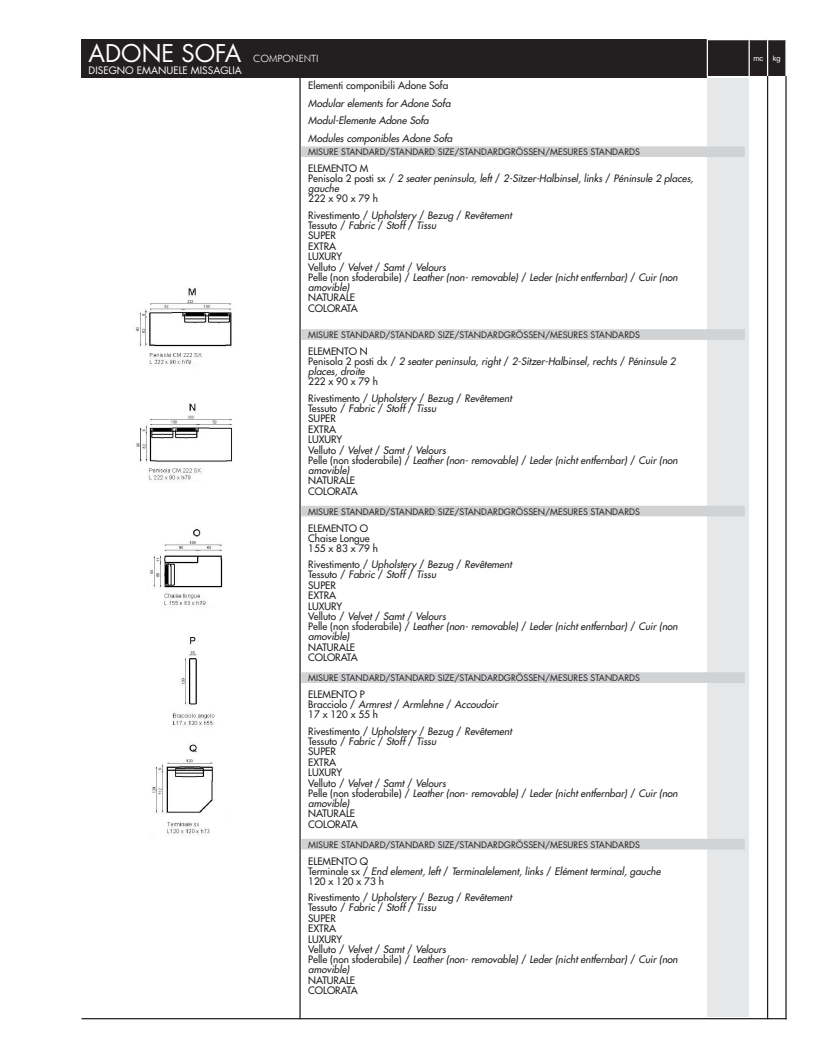
<style>
.page{position:relative;width:815px;height:1053px;background:#fff}
.page>*{position:absolute;margin:0;border:0;box-sizing:border-box;transform-origin:0 0}
.t1{font:23.75px "Futura Std";color:#fff}
.t2{font:italic 500 10px/10.2px "Futura Std";color:#231f20}
.t3{font:500 10px/10.5px "Futura Std";color:#231f20}
.t4{font:10px "Futura Std";color:#fff}
.t5{font:300 10px "Futura BT";color:#fff}
.t6{font:8.75px "Futura Std";color:#231f20}
.t7{font:7.5px "Arial";color:#fff}
.s1{font-style:normal}
.s2{font-style:italic}
</style>
<div class="page">
<div style="left:81px;top:39px;width:626px;height:38px;background:#231f20"></div>
<svg style="left:707px;top:39px;width:79px;height:38px;background:#3a3637"></svg>
<div style="left:707px;top:78px;width:42px;height:938px;background:#e6e7e9"></div>
<hr style="left:81px;top:1017px;width:706px;height:2px;background:#231f20">
<hr style="left:299px;top:76px;width:2px;height:943px;background:#231f20">
<hr style="left:767px;top:76px;width:1px;height:943px;background:#231f20">
<hr style="left:785px;top:76px;width:2px;height:943px;background:#231f20">
<img style="left:136px;top:288px;width:96px;height:547px">
<div style="left:301px;top:146px;width:444px;height:11px;background:#d1d2d4"></div>
<div style="left:301px;top:329px;width:444px;height:11px;background:#d1d2d4"></div>
<div style="left:301px;top:505px;width:444px;height:11px;background:#d1d2d4"></div>
<div style="left:301px;top:672px;width:444px;height:11px;background:#d1d2d4"></div>
<div style="left:301px;top:838px;width:444px;height:11px;background:#d1d2d4"></div>
<h1 class="t1" style="left:89px;top:38px;width:154px">ADONE SOFA</h1>
<p class="t5" style="left:253px;top:52px;width:67px">COMPONENTI</p>
<p class="t4" style="left:89px;top:64px;width:155px">DISEGNO EMANUELE MISSAGLIA</p>
<p class="t3" style="left:308px;top:80px;width:141px">Elementi componibili Adone Sofa</p>
<p class="t2" style="left:308px;top:94px;width:146px;line-height:17.5px">Modular elements for Adone Sofa<br>Modul-Elemente Adone Sofa<br>Modules componibles Adone Sofa</p>
<p class="t6" style="left:308px;top:146px;width:333px">MISURE STANDARD/STANDARD SIZE/STANDARDGRÖSSEN/MESURES STANDARDS</p>
<p class="t2" style="left:308px;top:164px;width:387px"><span class="s1">ELEMENTO M<br>Penisola 2 posti sx /</span> 2 seater peninsula, left <span class="s1">/</span> 2-Sitzer-Halbinsel, links <span class="s1">/</span> Péninsule 2 places, gauche</p>
<p class="t3" style="left:308px;top:191px;width:205px;line-height:16.2px">222 x 90 x 79 h<br>Rivestimento / <span class="s2">Upholstery</span> / <span class="s2">Bezug</span> / <span class="s2">Revêtement</span></p>
<p class="t2" style="left:308px;top:220px;width:371px"><span class="s1">Tessuto /</span> Fabric <span class="s1">/</span> Stoff <span class="s1">/</span> Tissu<br><span class="s1">SUPER<br>EXTRA<br>LUXURY<br>Velluto /</span> Velvet <span class="s1">/</span> Samt <span class="s1">/</span> Velours<br><span class="s1">Pelle (non sfoderabile) /</span> Leather (non- removable) <span class="s1">/</span> Leder (nicht entfernbar) <span class="s1">/</span> Cuir (non amovible)</p>
<p class="t3" style="left:308px;top:292px;width:51px">NATURALE<br>COLORATA</p>
<p class="t6" style="left:308px;top:329px;width:333px">MISURE STANDARD/STANDARD SIZE/STANDARDGRÖSSEN/MESURES STANDARDS</p>
<p class="t2" style="left:308px;top:346px;width:369px"><span class="s1">ELEMENTO N<br>Penisola 2 posti dx /</span> 2 seater peninsula, right <span class="s1">/</span> 2-Sitzer-Halbinsel, rechts <span class="s1">/</span> Péninsule 2 places, droite</p>
<p class="t3" style="left:308px;top:373px;width:205px;line-height:16.2px">222 x 90 x 79 h<br>Rivestimento / <span class="s2">Upholstery</span> / <span class="s2">Bezug</span> / <span class="s2">Revêtement</span></p>
<p class="t2" style="left:308px;top:403px;width:371px"><span class="s1">Tessuto /</span> Fabric <span class="s1">/</span> Stoff <span class="s1">/</span> Tissu<br><span class="s1">SUPER<br>EXTRA<br>LUXURY<br>Velluto /</span> Velvet <span class="s1">/</span> Samt <span class="s1">/</span> Velours<br><span class="s1">Pelle (non sfoderabile) /</span> Leather (non- removable) <span class="s1">/</span> Leder (nicht entfernbar) <span class="s1">/</span> Cuir (non amovible)</p>
<p class="t3" style="left:308px;top:475px;width:51px">NATURALE<br>COLORATA</p>
<p class="t6" style="left:308px;top:506px;width:333px">MISURE STANDARD/STANDARD SIZE/STANDARDGRÖSSEN/MESURES STANDARDS</p>
<p class="t3" style="left:308px;top:523px;width:71px;line-height:10px">ELEMENTO O<br>Chaise Longue<br>155 x 83 x 79 h</p>
<p class="t2" style="left:308px;top:559px;width:371px"><span class="s1">Rivestimento /</span> Upholstery <span class="s1">/</span> Bezug <span class="s1">/</span> Revêtement<br><span class="s1">Tessuto /</span> Fabric <span class="s1">/</span> Stoff <span class="s1">/</span> Tissu<br><span class="s1">SUPER<br>EXTRA<br>LUXURY<br>Velluto /</span> Velvet <span class="s1">/</span> Samt <span class="s1">/</span> Velours<br><span class="s1">Pelle (non sfoderabile) /</span> Leather (non- removable) <span class="s1">/</span> Leder (nicht entfernbar) <span class="s1">/</span> Cuir (non amovible)</p>
<p class="t3" style="left:308px;top:641px;width:51px">NATURALE<br>COLORATA</p>
<p class="t6" style="left:308px;top:672px;width:333px">MISURE STANDARD/STANDARD SIZE/STANDARDGRÖSSEN/MESURES STANDARDS</p>
<p class="t3" style="left:308px;top:689px;width:191px;line-height:10px">ELEMENTO P<br>Bracciolo / <span class="s2">Armrest</span> / <span class="s2">Armlehne</span> / <span class="s2">Accoudoir<br></span>17 x 120 x 55 h</p>
<p class="t2" style="left:308px;top:726px;width:371px"><span class="s1">Rivestimento /</span> Upholstery <span class="s1">/</span> Bezug <span class="s1">/</span> Revêtement<br><span class="s1">Tessuto /</span> Fabric <span class="s1">/</span> Stoff <span class="s1">/</span> Tissu<br><span class="s1">SUPER<br>EXTRA<br>LUXURY<br>Velluto /</span> Velvet <span class="s1">/</span> Samt <span class="s1">/</span> Velours<br><span class="s1">Pelle (non sfoderabile) /</span> Leather (non- removable) <span class="s1">/</span> Leder (nicht entfernbar) <span class="s1">/</span> Cuir (non amovible)</p>
<p class="t3" style="left:308px;top:808px;width:51px">NATURALE<br>COLORATA</p>
<p class="t6" style="left:308px;top:838px;width:333px">MISURE STANDARD/STANDARD SIZE/STANDARDGRÖSSEN/MESURES STANDARDS</p>
<p class="t2" style="left:308px;top:856px;width:354px"><span class="s1">ELEMENTO Q<br>Terminale sx /</span> End element, left <span class="s1">/</span> Terminalelement, links <span class="s1">/</span> Elément terminal, gauche<br><span class="s1">120 x 120 x 73 h</span></p>
<p class="t2" style="left:308px;top:892px;width:371px"><span class="s1">Rivestimento /</span> Upholstery <span class="s1">/</span> Bezug <span class="s1">/</span> Revêtement<br><span class="s1">Tessuto /</span> Fabric <span class="s1">/</span> Stoff <span class="s1">/</span> Tissu<br><span class="s1">SUPER<br>EXTRA<br>LUXURY<br>Velluto /</span> Velvet <span class="s1">/</span> Samt <span class="s1">/</span> Velours<br><span class="s1">Pelle (non sfoderabile) /</span> Leather (non- removable) <span class="s1">/</span> Leder (nicht entfernbar) <span class="s1">/</span> Cuir (non amovible)</p>
<p class="t3" style="left:308px;top:974px;width:51px">NATURALE<br>COLORATA</p>
<p class="t7" style="left:753px;top:53px;width:11px">mc</p>
<p class="t7" style="left:773px;top:53px;width:9px">kg</p>
</div>
